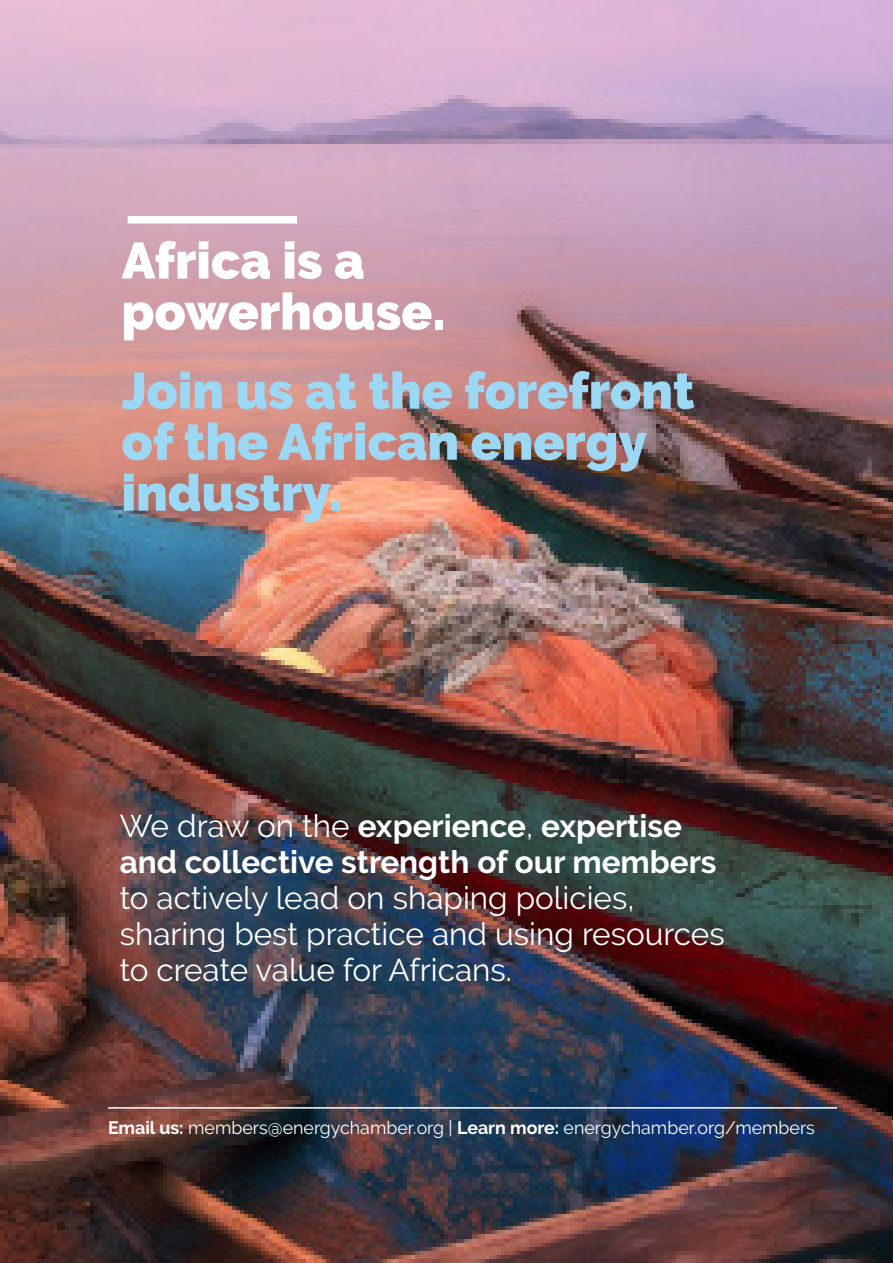
<style>
.page{position:relative;width:893px;height:1263px;background:#fff}
.page>*{position:absolute;margin:0;border:0;box-sizing:border-box;transform-origin:0 0}
.t1{font:900 51px/51px "Raleway";color:#9cd7f3}
.t2{font:900 51px/51px "Raleway";color:#fff}
.t3{font:31.5px/36px "Raleway";color:#fff}
.t4{font:700 31.5px/36px "Raleway";color:#fff}
.t5{font:18px "Raleway";color:#fff}
.s1{font-weight:400}
.s2{font-weight:700}
</style>
<div class="page">
<img style="left:0;top:0;width:893px;height:1263px">
<div style="left:128px;top:216px;width:169px;height:8px;background:#fff"></div>
<hr style="left:108px;top:1107px;width:729px;height:2px;background:#fff">
<h1 class="t2" style="left:122px;top:235px;width:325px">Africa is a powerhouse.</h1>
<h1 class="t1" style="left:122px;top:365px;width:574px">Join us at the forefront of the African energy industry.</h1>
<p class="t4" style="left:120px;top:808px;width:598px"><span class="s1">We draw on the</span> experience<span class="s1">,</span> expertise and collective strength of our members</p>
<p class="t3" style="left:120px;top:879px;width:606px">to actively lead on shaping policies, sharing best practice and using resources to create value for Africans.</p>
<p class="t5" style="left:108px;top:1117px;width:708px"><span class="s2">Email us:</span> members@energychamber.org | <span class="s2">Learn more:</span> energychamber.org/members</p>
</div>
